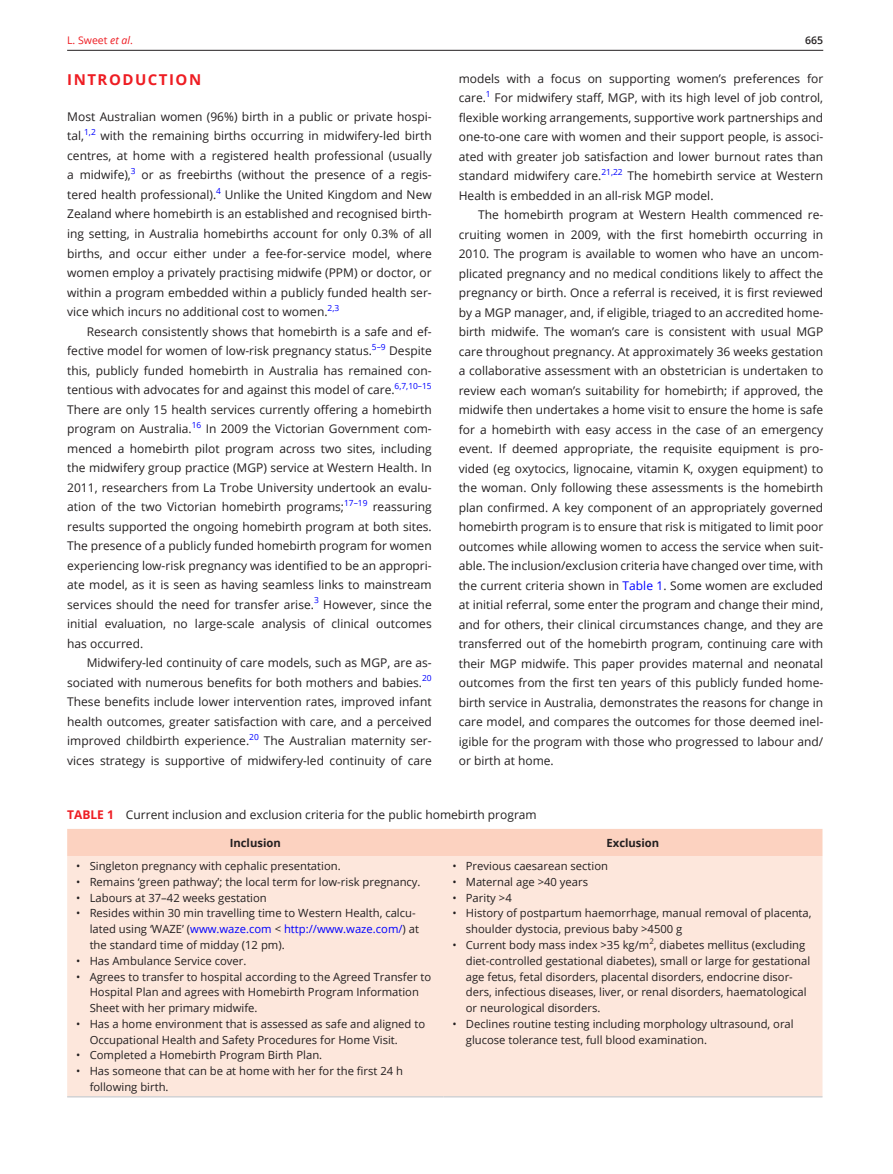
<style>
.page{position:relative;width:893px;height:1174px;background:#fff}
.page>*{position:absolute;margin:0;border:0;box-sizing:border-box;transform-origin:0 0}
.t1{font:700 15px "Open Sans";letter-spacing:.1em;color:#ee1d23}
.t2{font:12px/19.5px "Open Sans";color:#231f20;text-align:justify}
.t3{font:11.25px/15.8px "Open Sans";color:#231f20}
.t4{font:700 11.25px "Open Sans";color:#231f20}
.t5{font:10.5px "Open Sans";color:#ee1d23}
.t6{font:600 10.5px "Open Sans";color:#231f20}
.t7{font:8.4px "Open Sans";color:#00f}
.s1{font-style:italic}
.s2{color:#00f}
.s3{font-weight:700;color:#ee1d23}
</style>
<div class="page">
<hr style="left:67px;top:50px;width:756px;height:1px;background:#231f20">
<div style="left:67px;top:829px;width:755px;height:27px;background:#fcd2c0"></div>
<div style="left:67px;top:856px;width:755px;height:240px;background:#fde7dc"></div>
<hr style="left:67px;top:1096px;width:376px;height:1px;background:#d1d2d4">
<hr style="left:443px;top:1096px;width:379px;height:1px;background:#d1d2d4">
<p class="t5" style="left:67px;top:33px;width:67px">L. Sweet <span class="s1">et al</span>.</p>
<p class="t6" style="left:805px;top:33px;width:19px">665</p>
<p class="t1" style="left:67px;top:69px;width:135px">INTRODUCTION</p>
<p class="t2" style="left:67px;top:106px;width:366px">Most Australian women (96%) birth in a public or private hospi&shy;tal,</p>
<p class="t2" style="left:459px;top:68px;width:366px">models with a focus on supporting women’s preferences for care.<sup>1</sup> For midwifery staff, MGP, with its high level of job control, flexible working arrangements, supportive work partnerships and one-to-one care with women and their support people, is associ&shy;ated with greater job satisfaction and lower burnout rates than standard midwifery care.<sup>21,22</sup> The homebirth service at Western Health is embedded in an all-risk MGP model.</p>
<p class="t2" style="left:459px;top:205px;width:366px;text-indent:20px">The homebirth program at Western Health commenced re&shy;cruiting women in 2009, with the first homebirth occurring in 2010. The program is available to women who have an uncom&shy;plicated pregnancy and no medical conditions likely to affect the pregnancy or birth. Once a referral is received, it is first reviewed by a MGP manager, and, if eligible, triaged to an accredited home&shy;birth midwife. The woman’s care is consistent with usual MGP care throughout pregnancy. At approximately 36 weeks gestation a collaborative assessment with an obstetrician is undertaken to review each woman’s suitability for homebirth; if approved, the midwife then undertakes a home visit to ensure the home is safe for a homebirth with easy access in the case of an emergency event. If deemed appropriate, the requisite equipment is pro&shy;vided (eg oxytocics, lignocaine, vitamin K, oxygen equipment) to the woman. Only following these assessments is the homebirth plan confirmed. A key component of an appropriately governed homebirth program is to ensure that risk is mitigated to limit poor outcomes while allowing women to access the service when suit&shy;able. The inclusion/exclusion criteria have changed over time, with the current criteria shown in <span class="s2">Table 1</span>. Some women are excluded at initial referral, some enter the program and change their mind, and for others, their clinical circumstances change, and they are transferred out of the homebirth program, continuing care with their MGP midwife. This paper provides maternal and neonatal outcomes from the first ten years of this publicly funded home&shy;birth service in Australia, demonstrates the reasons for change in care model, and compares the outcomes for those deemed inel&shy;igible for the program with those who progressed to labour and/ or birth at home.</p>
<p class="t7" style="left:84px;top:126px;width:13px">1,2</p>
<p class="t2" style="left:67px;top:126px;width:366px;text-indent:33px">with the remaining births occurring in midwifery-led birth centres, at home with a registered health professional (usually a midwife),</p>
<p class="t7" style="left:131px;top:165px;width:6px">3</p>
<p class="t2" style="left:67px;top:165px;width:366px;text-indent:74px">or as freebirths (without the presence of a regis&shy;tered health professional).</p>
<p class="t7" style="left:216px;top:185px;width:6px">4</p>
<p class="t2" style="left:67px;top:184px;width:366px;text-indent:158px">Unlike the United Kingdom and New Zealand where homebirth is an established and recognised birth&shy;ing setting, in Australia homebirths account for only 0.3% of all births, and occur either under a fee-for-service model, where women employ a privately practising midwife (PPM) or doctor, or within a program embedded within a publicly funded health ser&shy;vice which incurs no additional cost to women.</p>
<p class="t7" style="left:328px;top:302px;width:13px">2,3</p>
<p class="t2" style="left:67px;top:321px;width:366px;text-indent:20px">Research consistently shows that homebirth is a safe and ef&shy;fective model for women of low-risk pregnancy status.</p>
<p class="t7" style="left:372px;top:341px;width:15px">5–9</p>
<p class="t2" style="left:67px;top:340px;width:366px;text-indent:322px">Despite this, publicly funded homebirth in Australia has remained con&shy;tentious with advocates for and against this model of care.</p>
<p class="t7" style="left:395px;top:380px;width:39px">6,7,10–15</p>
<p class="t2" style="left:67px;top:399px;width:366px">There are only 15 health services currently offering a homebirth program on Australia.</p>
<p class="t7" style="left:192px;top:419px;width:11px">16</p>
<p class="t2" style="left:67px;top:418px;width:366px;text-indent:138px">In 2009 the Victorian Government com&shy;menced a homebirth pilot program across two sites, including the midwifery group practice (MGP) service at Western Health. In 2011, researchers from La Trobe University undertook an evalu&shy;ation of the two Victorian homebirth programs;</p>
<p class="t7" style="left:344px;top:497px;width:25px">17–19</p>
<p class="t2" style="left:67px;top:496px;width:366px;text-indent:305px">reassuring results supported the ongoing homebirth program at both sites.<br>The presence of a publicly funded homebirth program for women experiencing low-risk pregnancy was identified to be an appropri&shy;ate model, as it is seen as having seamless links to mainstream services should the need for transfer arise.</p>
<p class="t7" style="left:314px;top:594px;width:6px">3</p>
<p class="t2" style="left:67px;top:594px;width:366px;text-indent:256px">However, since the initial evaluation, no large-scale analysis of clinical outcomes has occurred.</p>
<p class="t2" style="left:67px;top:652px;width:366px;text-indent:20px">Midwifery-led continuity of care models, such as MGP, are as&shy;sociated with numerous benefits for both mothers and babies.</p>
<p class="t7" style="left:422px;top:672px;width:11px">20</p>
<p class="t2" style="left:67px;top:691px;width:366px">These benefits include lower intervention rates, improved infant health outcomes, greater satisfaction with care, and a perceived improved childbirth experience.</p>
<p class="t7" style="left:249px;top:731px;width:11px">20</p>
<p class="t2" style="left:67px;top:730px;width:366px;text-align:right">The Australian maternity ser-<br>vices strategy is supportive of midwifery-led continuity of care</p>
<p class="t2" style="left:67px;top:804px;width:471px"><span class="s3">TABLE 1</span> Current inclusion and exclusion criteria for the public homebirth program</p>
<p class="t4" style="left:230px;top:834px;width:53px">Inclusion</p>
<p class="t4" style="left:606px;top:834px;width:54px">Exclusion</p>
<p class="t3" style="left:76px;top:858px;width:266px">• Singleton pregnancy with cephalic presentation.</p>
<p class="t3" style="left:76px;top:873px;width:346px">• Remains ‘green pathway’; the local term for low-risk pregnancy.</p>
<p class="t3" style="left:76px;top:889px;width:192px">• Labours at 37–42 weeks gestation</p>
<p class="t3" style="left:90px;top:905px;width:331px;text-indent:-14px">• Resides within 30 min travelling time to Western Health, calcu&shy;lated using ‘WAZE’ (<span class="s2">www.waze.com</span> &lt; <span class="s2">http://www.waze.com/</span>) at the standard time of midday (12 pm).</p>
<p class="t3" style="left:76px;top:952px;width:172px">• Has Ambulance Service cover.</p>
<p class="t3" style="left:90px;top:968px;width:343px;text-indent:-14px">• Agrees to transfer to hospital according to the Agreed Transfer to<br>Hospital Plan and agrees with Homebirth Program Information<br>Sheet with her primary midwife.</p>
<p class="t3" style="left:90px;top:1015px;width:337px;text-indent:-14px">• Has a home environment that is assessed as safe and aligned to<br>Occupational Health and Safety Procedures for Home Visit.</p>
<p class="t3" style="left:76px;top:1047px;width:248px">• Completed a Homebirth Program Birth Plan.</p>
<p class="t3" style="left:90px;top:1062px;width:315px;text-indent:-14px">• Has someone that can be at home with her for the first 24 h following birth.</p>
<p class="t3" style="left:452px;top:858px;width:157px">• Previous caesarean section</p>
<p class="t3" style="left:452px;top:873px;width:137px">• Maternal age &gt;40 years</p>
<p class="t3" style="left:452px;top:889px;width:61px">• Parity &gt;4</p>
<p class="t3" style="left:466px;top:905px;width:347px;text-indent:-14px">• History of postpartum haemorrhage, manual removal of placenta, shoulder dystocia, previous baby &gt;4500 g</p>
<p class="t3" style="left:466px;top:936px;width:346px;text-indent:-14px">• Current body mass index &gt;35 kg/m<sup>2</sup>, diabetes mellitus (excluding diet-controlled gestational diabetes), small or large for gestational age fetus, fetal disorders, placental disorders, endocrine disor&shy;ders, infectious diseases, liver, or renal disorders, haematological or neurological disorders.</p>
<p class="t3" style="left:466px;top:1015px;width:329px;text-indent:-14px">• Declines routine testing including morphology ultrasound, oral glucose tolerance test, full blood examination.</p>
</div>
